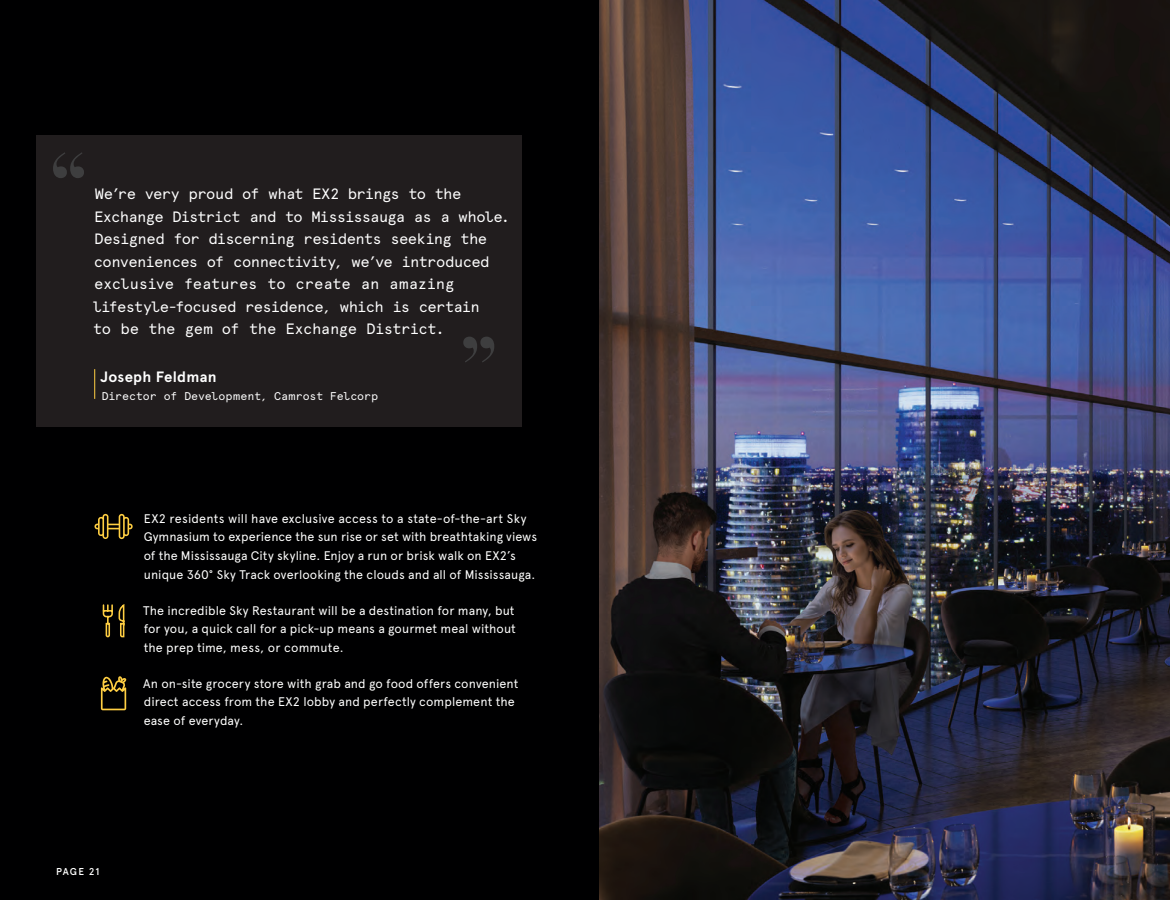
<style>
.page{position:relative;width:1170px;height:900px;background:#000001}
.page>*{position:absolute;margin:0;border:0;box-sizing:border-box;transform-origin:0 0}
.t1{font:700 82.75px "Didot";color:#3e3e3f}
.Quotes{font:15px/22.5px "Apercu Pro Mono";letter-spacing:-.04em;color:#fff}
.t2{font:700 15px "Apercu Pro";letter-spacing:.02em;color:#fff}
.t3{font:12.5px/18.8px "Apercu Pro";letter-spacing:.005em;color:#fff}
.t4{font:11.25px "Apercu Pro Mono";letter-spacing:-.005em;color:#fff}
.t5{font:500 10px "Apercu Pro";letter-spacing:.095em;color:#fff}
</style>
<div class="page">
<img style="left:599px;top:0;width:571px;height:900px">
<div style="left:37px;top:135px;width:485px;height:292px;background:#231f20"></div>
<hr style="left:94px;top:369px;width:1px;height:30px;background:#ffcf43">
<svg style="left:94px;top:514px;width:39px;height:25px"></svg>
<svg style="left:101px;top:676px;width:25px;height:34px"></svg>
<svg style="left:102px;top:604px;width:23px;height:34px"></svg>
<p class="t1" style="left:49px;top:131px;width:40px">“</p>
<p class="Quotes" style="left:93px;top:182px;width:419px">We’re very proud of what EX2 brings to the Exchange District and to Mississauga as a whole.<br>Designed for discerning residents seeking the conveniences of connectivity, we’ve introduced exclusive features to create an amazing lifestyle-focused residence, which is certain<br>to be the gem of the Exchange District.</p>
<p class="t1" style="left:498px;top:383px;width:40px;rotate:-180deg">“</p>
<p class="t2" style="left:100px;top:365px;width:118px">Joseph Feldman</p>
<p class="t4" style="left:102px;top:387px;width:278px">Director of Development, Camrost Felcorp</p>
<p class="t3" style="left:144px;top:508px;width:395px">EX2 residents will have exclusive access to a state-of-the-art Sky Gymnasium to experience the sun rise or set with breathtaking views of the Mississauga City skyline. Enjoy a run or brisk walk on EX2’s unique 360° Sky Track overlooking the clouds and all of Mississauga.</p>
<p class="t3" style="left:143px;top:600px;width:374px;text-align:justify">The incredible Sky Restaurant will be a destination for many, but for you, a quick call for a pick-up means a gourmet meal without the prep time, mess, or commute.</p>
<p class="t3" style="left:143px;top:673px;width:377px">An on-site grocery store with grab and go food offers convenient direct access from the EX2 lobby and perfectly complement the ease of everyday.</p>
<p class="t5" style="left:56px;top:864px;width:45px">PAGE 21</p>
</div>
